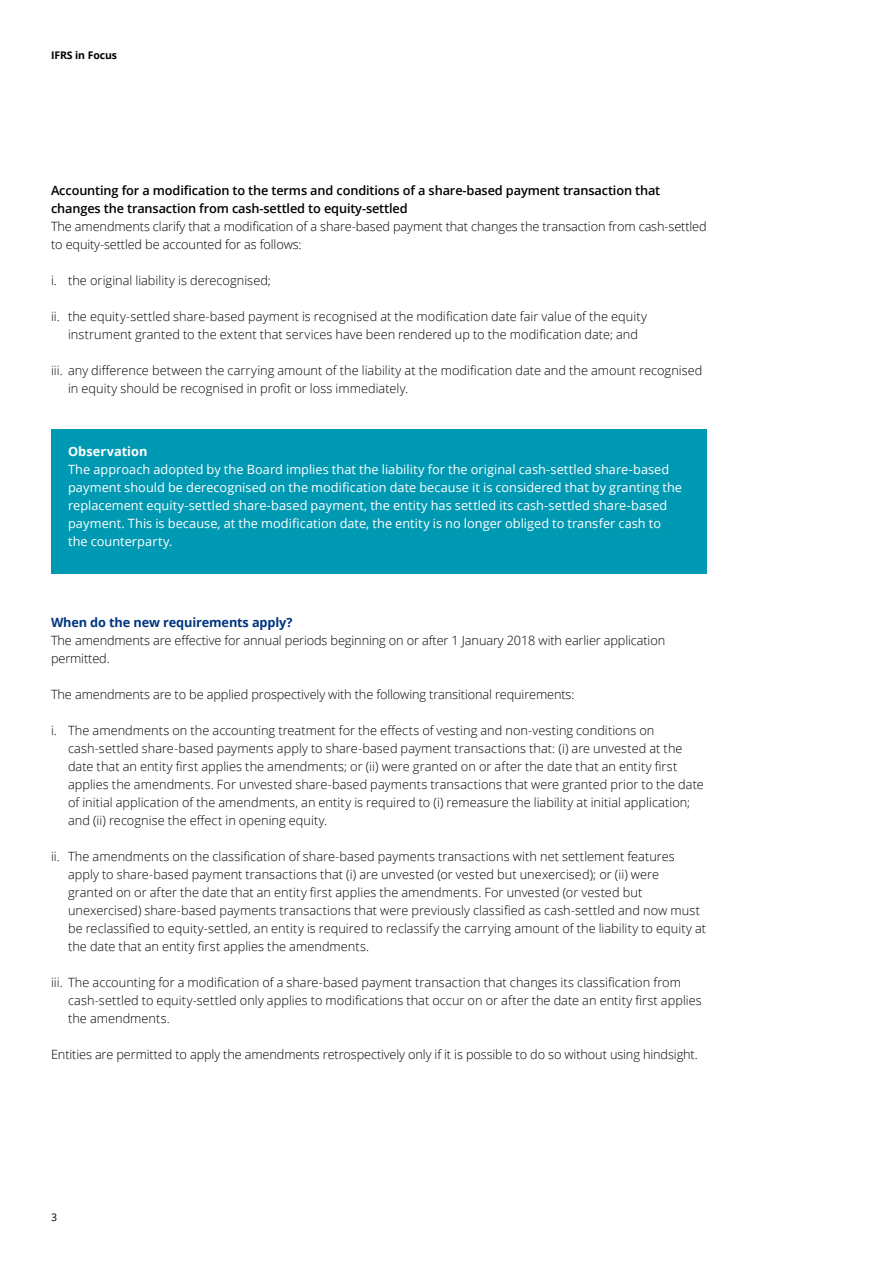
<style>
.page{position:relative;width:893px;height:1263px;background:#fff}
.page>*{position:absolute;margin:0;border:0;box-sizing:border-box;transform-origin:0 0}
.t1{font:300 12.75px/18px "Open Sans";color:#000}
.t2{font:12.75px/18px "Open Sans";letter-spacing:.005em;color:#fff}
.t3{font:600 12.75px/18px "Open Sans";letter-spacing:-.01em;color:#000}
.t4{font:700 12.75px "Open Sans";letter-spacing:-.01em;color:#003580}
.t5{font:700 12.75px "Open Sans";letter-spacing:.005em;color:#fff}
.t6{font:700 10.5px "Open Sans";letter-spacing:-.01em;color:#000}
.t7{font:10.5px "Open Sans";color:#000}
</style>
<div class="page">
<div style="left:51px;top:429px;width:656px;height:144px;background:#0099b3"></div>
<p class="t6" style="left:51px;top:48px;width:68px">IFRS in Focus</p>
<p class="t3" style="left:51px;top:181px;width:611px">Accounting for a modification to the terms and conditions of a share‑based payment transaction that changes the transaction from cash‑settled to equity‑settled</p>
<p class="t1" style="left:51px;top:217px;width:657px">The amendments clarify that a modification of a share‑based payment that changes the transaction from cash‑settled to equity‑settled be accounted for as follows:</p>
<p class="t1" style="left:51px;top:271px;width:221px">i. the original liability is derecognised;</p>
<p class="t1" style="left:68px;top:307px;width:580px;text-indent:-17px">ii. the equity‑settled share‑based payment is recognised at the modification date fair value of the equity instrument granted to the extent that services have been rendered up to the modification date; and</p>
<p class="t1" style="left:68px;top:361px;width:636px;text-indent:-17px">iii. any difference between the carrying amount of the liability at the modification date and the amount recognised in equity should be recognised in profit or loss immediately.</p>
<p class="t5" style="left:68px;top:442px;width:81px">Observation</p>
<p class="t2" style="left:68px;top:460px;width:615px">The approach adopted by the Board implies that the liability for the original cash‑settled share‑based payment should be derecognised on the modification date because it is considered that by granting the replacement equity‑settled share‑based payment, the entity has settled its cash‑settled share‑based payment. This is because, at the modification date, the entity is no longer obliged to transfer cash to the counterparty.</p>
<p class="t4" style="left:51px;top:613px;width:243px">When do the new requirements apply?</p>
<p class="t1" style="left:51px;top:631px;width:616px">The amendments are effective for annual periods beginning on or after 1 January 2018 with earlier application permitted.</p>
<p class="t1" style="left:51px;top:685px;width:525px">The amendments are to be applied prospectively with the following transitional requirements:</p>
<p class="t1" style="left:68px;top:721px;width:637px;text-indent:-17px">i. The amendments on the accounting treatment for the effects of vesting and non‑vesting conditions on cash‑settled share‑based payments apply to share‑based payment transactions that: (i) are unvested at the date that an entity first applies the amendments; or (ii) were granted on or after the date that an entity first applies the amendments. For unvested share‑based payments transactions that were granted prior to the date of initial application of the amendments, an entity is required to (i) remeasure the liability at initial application; and (ii) recognise the effect in opening equity.</p>
<p class="t1" style="left:68px;top:847px;width:640px;text-indent:-17px">ii. The amendments on the classification of share‑based payments transactions with net settlement features apply to share‑based payment transactions that (i) are unvested (or vested but unexercised); or (ii) were granted on or after the date that an entity first applies the amendments. For unvested (or vested but unexercised) share‑based payments transactions that were previously classified as cash‑settled and now must be reclassified to equity‑settled, an entity is required to reclassify the carrying amount of the liability to equity at the date that an entity first applies the amendments.</p>
<p class="t1" style="left:68px;top:973px;width:635px;text-indent:-17px">iii. The accounting for a modification of a share‑based payment transaction that changes its classification from cash‑settled to equity‑settled only applies to modifications that occur on or after the date an entity first applies the amendments.</p>
<p class="t1" style="left:51px;top:1045px;width:648px">Entities are permitted to apply the amendments retrospectively only if it is possible to do so without using hindsight.</p>
<p class="t7" style="left:51px;top:1210px;width:8px">3</p>
</div>
